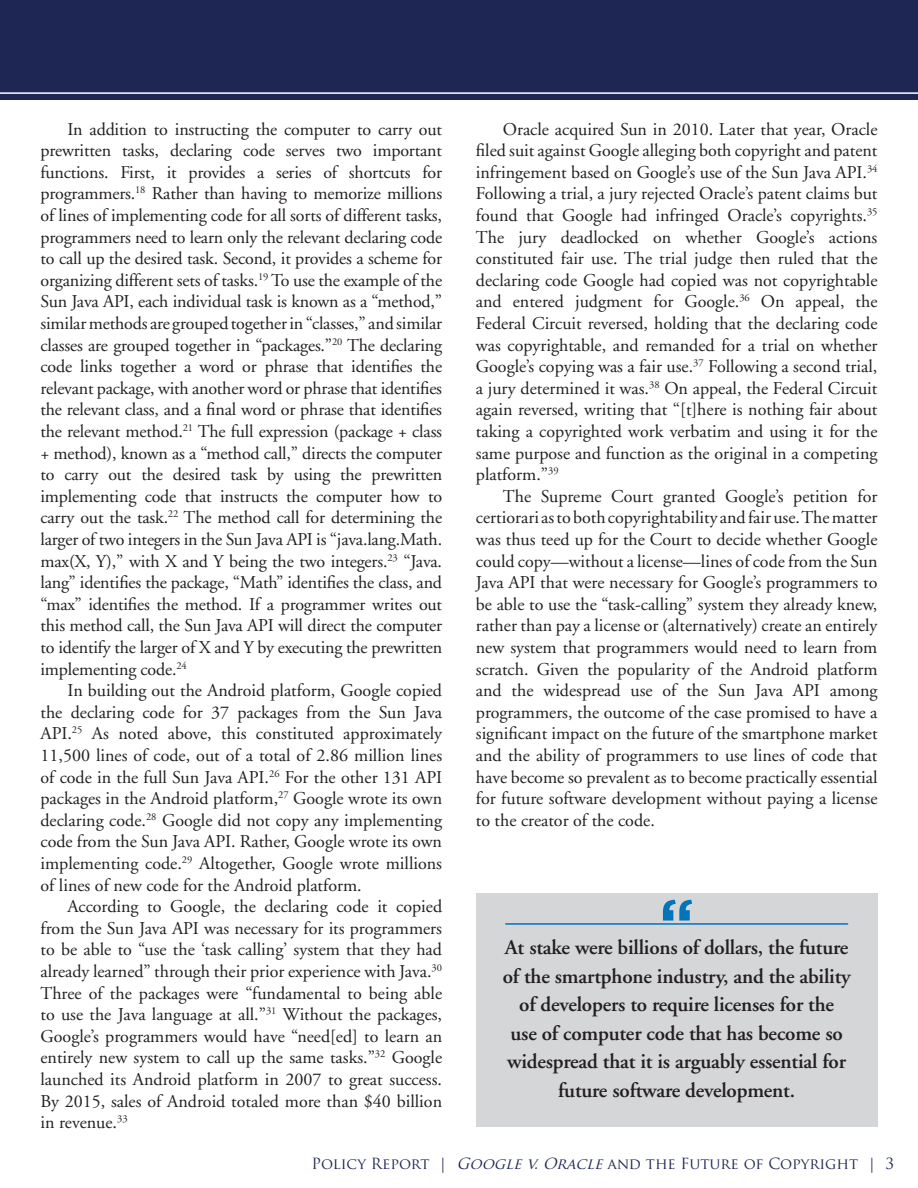
<style>
.page{position:relative;width:918px;height:1188px;background:#fff}
.page>*{position:absolute;margin:0;border:0;box-sizing:border-box;transform-origin:0 0}
.body_text{font:700 64.5px "Gotham";color:#0174bc}
.Pull_out_quote{font:600 21px/28.5px "Adobe Garamond";letter-spacing:-.01em;color:#231f20;text-align:center}
.body_copy{font:18px/21.6px "Adobe Garamond";color:#231f20;text-align:justify}
.t1{font:15px "Trajan Pro";color:#1e2754}
.s1{font-style:italic}
</style>
<div class="page">
<div style="left:0;top:0;width:918px;height:99px;background:#1e2754"></div>
<hr style="left:0;top:92px;width:918px;height:2px;background:#fff">
<div style="left:476px;top:894px;width:402px;height:233px;background:#d5d6d8"></div>
<hr style="left:506px;top:923px;width:342px;height:2px;background:#0174bc">
<p class="body_copy" style="left:40px;top:119px;width:403px;text-indent:27px">In addition to instructing the computer to carry out prewritten tasks, declaring code serves two important functions. First, it provides a series of shortcuts for programmers.<sup>18</sup> Rather than having to memorize millions of lines of implementing code for all sorts of different tasks, programmers need to learn only the relevant declaring code to call up the desired task. Second, it provides a scheme for organizing different sets of tasks.<sup>19</sup> To use the example of the Sun Java API, each individual task is known as a “method,” similar methods are grouped together in “classes,” and similar classes are grouped together in “packages.”<sup>20</sup> The declaring code links together a word or phrase that identifies the relevant package, with another word or phrase that identifies the relevant class, and a final word or phrase that identifies the relevant method.<sup>21</sup> The full expression (package + class + method), known as a “method call,” directs the computer to carry out the desired task by using the prewritten implementing code that instructs the computer how to carry out the task.<sup>22</sup> The method call for determining the larger of two integers in the Sun Java API is “java.lang.Math. max(X, Y),” with X and Y being the two integers.<sup>23</sup> “Java. lang” identifies the package, “Math” identifies the class, and “max” identifies the method. If a programmer writes out this method call, the Sun Java API will direct the computer to identify the larger of X and Y by executing the prewritten implementing code.<sup>24</sup></p>
<p class="body_copy" style="left:40px;top:680px;width:403px;text-indent:27px">In building out the Android platform, Google copied the declaring code for 37 packages from the Sun Java API.<sup>25</sup> As noted above, this constituted approximately 11,500 lines of code, out of a total of 2.86 million lines of code in the full Sun Java API.<sup>26</sup> For the other 131 API packages in the Android platform,<sup>27</sup> Google wrote its own declaring code.<sup>28</sup> Google did not copy any implementing code from the Sun Java API. Rather, Google wrote its own implementing code.<sup>29</sup> Altogether, Google wrote millions of lines of new code for the Android platform.</p>
<p class="body_copy" style="left:40px;top:896px;width:403px;text-indent:27px">According to Google, the declaring code it copied from the Sun Java API was necessary for its programmers to be able to “use the ‘task calling’ system that they had already learned” through their prior experience with Java.<sup>30<br></sup>Three of the packages were “fundamental to being able to use the Java language at all.”<sup>31</sup> Without the packages, Google’s programmers would have “need[ed] to learn an entirely new system to call up the same tasks.”<sup>32</sup> Google launched its Android platform in 2007 to great success.<br>By 2015, sales of Android totaled more than $40 billion in revenue.<sup>33</sup></p>
<p class="body_copy" style="left:476px;top:119px;width:403px;text-indent:27px">Oracle acquired Sun in 2010. Later that year, Oracle filed suit against Google alleging both copyright and patent infringement based on Google’s use of the Sun Java API.<sup>34<br></sup>Following a trial, a jury rejected Oracle’s patent claims but found that Google had infringed Oracle’s copyrights.<sup>35<br></sup>The jury deadlocked on whether Google’s actions constituted fair use. The trial judge then ruled that the declaring code Google had copied was not copyrightable and entered judgment for Google.<sup>36</sup> On appeal, the Federal Circuit reversed, holding that the declaring code was copyrightable, and remanded for a trial on whether Google’s copying was a fair use.<sup>37</sup> Following a second trial, a jury determined it was.<sup>38</sup> On appeal, the Federal Circuit again reversed, writing that “[t]here is nothing fair about taking a copyrighted work verbatim and using it for the same purpose and function as the original in a competing platform.”<sup>39</sup></p>
<p class="body_copy" style="left:476px;top:486px;width:403px;text-indent:27px">The Supreme Court granted Google’s petition for certiorari as to both copyrightability and fair use. The matter was thus teed up for the Court to decide whether Google could copy—without a license—lines of code from the Sun Java API that were necessary for Google’s programmers to be able to use the “task-calling” system they already knew, rather than pay a license or (alternatively) create an entirely new system that programmers would need to learn from scratch. Given the popularity of the Android platform and the widespread use of the Sun Java API among programmers, the outcome of the case promised to have a significant impact on the future of the smartphone market and the ability of programmers to use lines of code that have become so prevalent as to become practically essential for future software development without paying a license to the creator of the code.</p>
<p class="body_text" style="left:659px;top:885px;width:36px">“</p>
<p class="Pull_out_quote" style="left:503px;top:934px;width:349px">At stake were billions of dollars, the future of the smartphone industry, and the ability of developers to require licenses for the<br>use of computer code that has become so widespread that it is arguably essential for future software development.</p>
<p class="t1" style="left:312px;top:1154px;width:584px">Policy Report | <span class="s1">GOOGLEV.ORACLE</span>and the Future of Copyright | 3</p>
</div>
